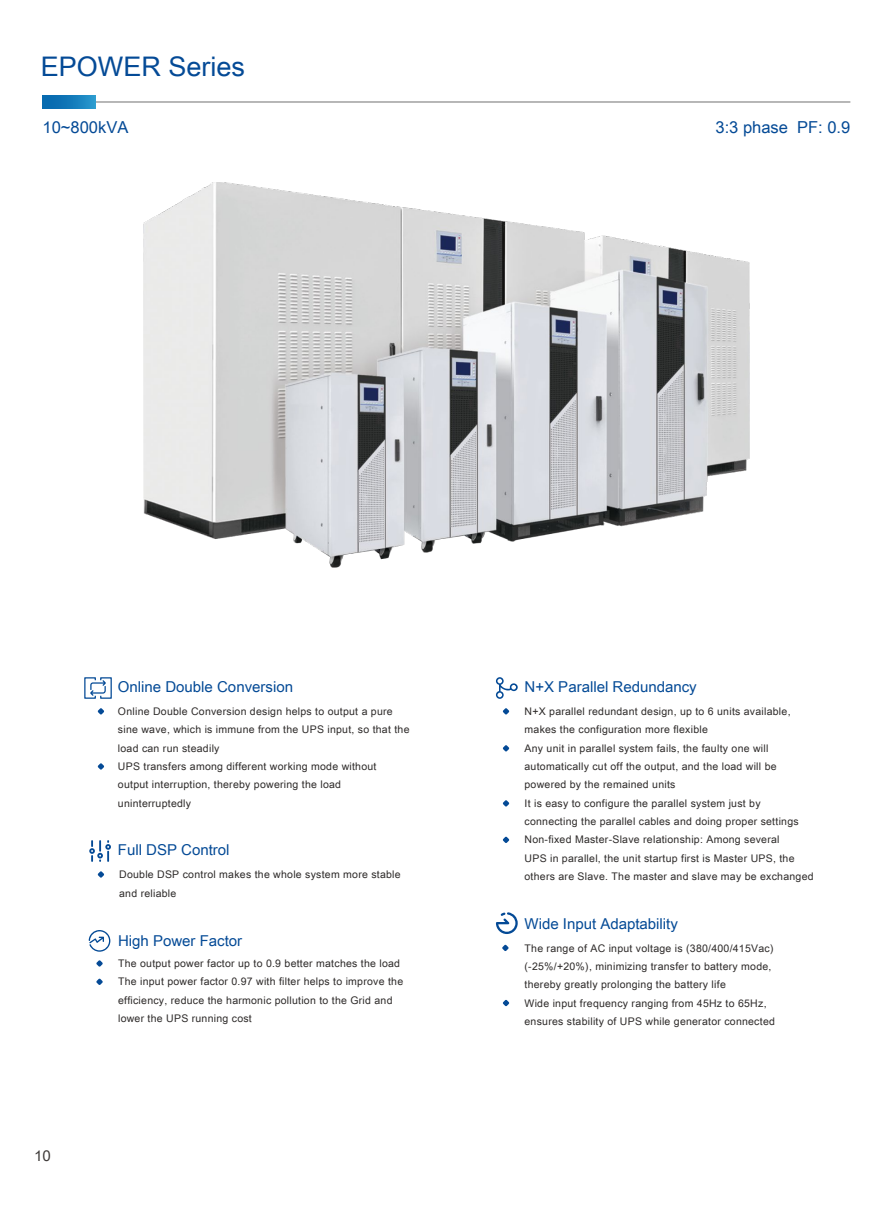
<style>
.page{position:relative;width:893px;height:1212px;background:#fff}
.page>*{position:absolute;margin:0;border:0;box-sizing:border-box;transform-origin:0 0}
.t1{font:27px "Arial Unicode MS";color:#044a96}
.t2{font:16.5px "Arial Unicode MS";color:#044a96}
.t3{font:15px "Arial Unicode MS";color:#044a96}
.t4{font:15px "Arial Unicode MS";color:#3e3a39}
.t5{font:10.5px/18.3px "Arial Unicode MS";letter-spacing:.025em;color:#2d2a29}
</style>
<div class="page">
<img style="left:144px;top:182px;width:605px;height:385px">
<hr style="left:43px;top:101px;width:807px;height:2px;background:#a0a0a0">
<svg style="left:43px;top:96px;width:53px;height:12px"></svg>
<svg style="left:96px;top:960px;width:7px;height:7px"></svg>
<svg style="left:96px;top:978px;width:7px;height:7px"></svg>
<svg style="left:89px;top:930px;width:21px;height:22px"></svg>
<svg style="left:98px;top:708px;width:6px;height:7px"></svg>
<svg style="left:98px;top:763px;width:6px;height:7px"></svg>
<svg style="left:84px;top:677px;width:28px;height:22px"></svg>
<svg style="left:98px;top:871px;width:6px;height:7px"></svg>
<svg style="left:89px;top:840px;width:22px;height:22px"></svg>
<svg style="left:503px;top:708px;width:6px;height:7px"></svg>
<svg style="left:503px;top:745px;width:6px;height:6px"></svg>
<svg style="left:503px;top:800px;width:6px;height:7px"></svg>
<svg style="left:503px;top:836px;width:6px;height:7px"></svg>
<svg style="left:496px;top:677px;width:22px;height:22px"></svg>
<svg style="left:502px;top:945px;width:7px;height:6px"></svg>
<svg style="left:503px;top:1000px;width:6px;height:6px"></svg>
<svg style="left:496px;top:912px;width:22px;height:22px"></svg>
<h1 class="t1" style="left:41px;top:46px;width:206px">EPOWER Series</h1>
<h2 class="t2" style="left:43px;top:116px;width:87px">10~800kVA</h2>
<h2 class="t2" style="left:715px;top:116px;width:136px">3:3 phase PF: 0.9</h2>
<h3 class="t4" style="left:34px;top:1145px;width:18px">10</h3>
<h3 class="t3" style="left:118px;top:676px;width:177px">Online Double Conversion</h3>
<p class="t5" style="left:118px;top:702px;width:293px">Online Double Conversion design helps to output a pure sine wave, which is immune from the UPS input, so that the load can run steadily<br>UPS transfers among different working mode without output interruption, thereby powering the load uninterruptedly</p>
<h3 class="t3" style="left:118px;top:839px;width:113px">Full DSP Control</h3>
<p class="t5" style="left:119px;top:865px;width:283px">Double DSP control makes the whole system more stable and reliable</p>
<h3 class="t3" style="left:118px;top:930px;width:126px">High Power Factor</h3>
<p class="t5" style="left:118px;top:954px;width:287px">The output power factor up to 0.9 better matches the load The input power factor 0.97 with filter helps to improve the efficiency, reduce the harmonic pollution to the Grid and lower the UPS running cost</p>
<h3 class="t3" style="left:525px;top:676px;width:174px">N+X Parallel Redundancy</h3>
<p class="t5" style="left:525px;top:702px;width:291px">N+X parallel redundant design, up to 6 units available, makes the configuration more flexible<br>Any unit in parallel system fails, the faulty one will automatically cut off the output, and the load will be powered by the remained units<br>It is easy to configure the parallel system just by connecting the parallel cables and doing proper settings Non-fixed Master-Slave relationship: Among several<br>UPS in parallel, the unit startup first is Master UPS, the others are Slave. The master and slave may be exchanged</p>
<h3 class="t3" style="left:525px;top:913px;width:155px">Wide Input Adaptability</h3>
<p class="t5" style="left:525px;top:938px;width:252px">The range of AC input voltage is (380/400/415Vac) (-25%/+20%), minimizing transfer to battery mode, thereby greatly prolonging the battery life<br>Wide input frequency ranging from 45Hz to 65Hz, ensures stability of UPS while generator connected</p>
</div>
